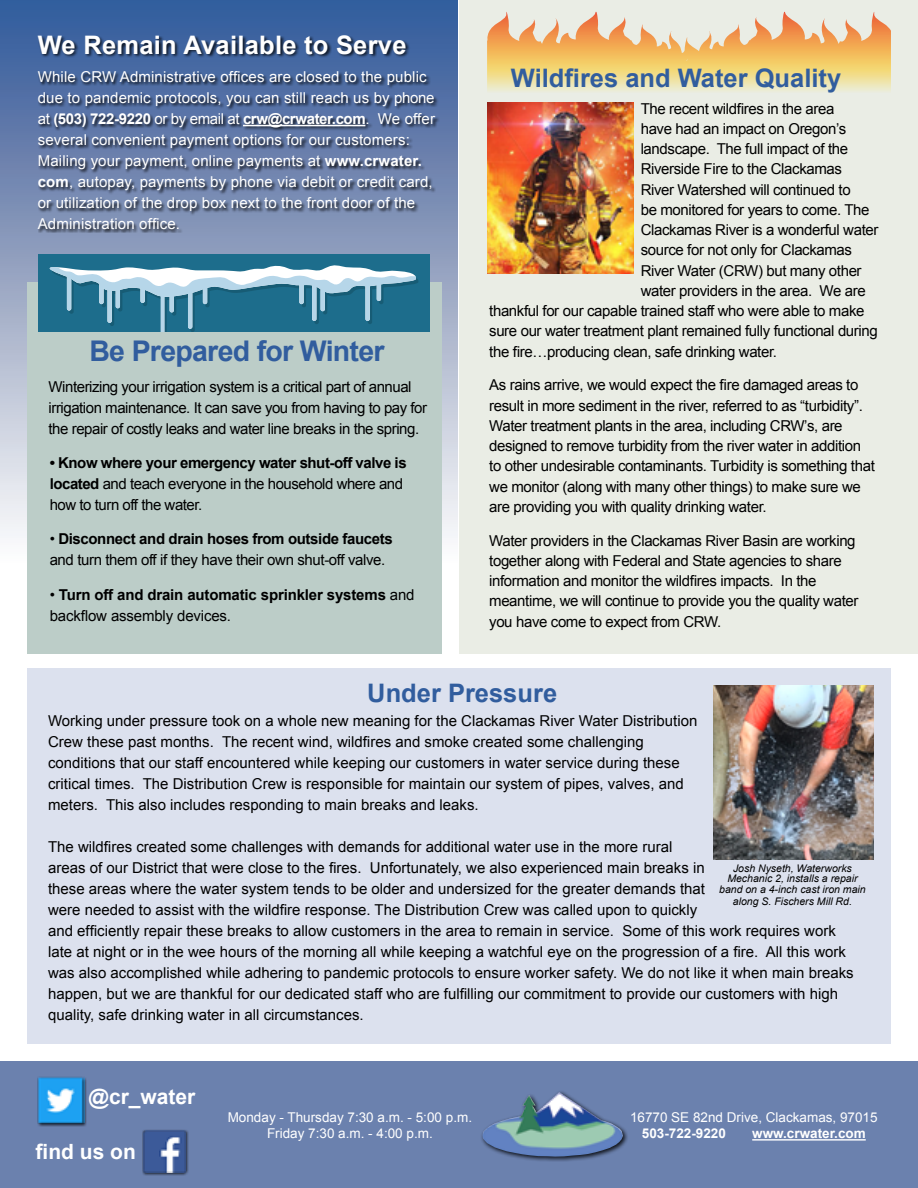
<style>
.page{position:relative;width:918px;height:1188px;background:#fff}
.page>*{position:absolute;margin:0;border:0;box-sizing:border-box;transform-origin:0 0}
.t1{font:700 28.5px "Arial";letter-spacing:-.025em;color:#315d9e}
.t2{font:700 25.5px "Arial";color:#315d9e}
.t3{font:700 25.5px "Arial";letter-spacing:.01em;color:#fff}
.t4{font:700 21px "Arial";color:#fff}
.t5{font:15px/20.2px "Arial";letter-spacing:-.025em;color:#000}
.t6{font:15px/21px "Arial";color:#000}
.t7{font:15px/21px "Arial";letter-spacing:.01em;color:#fff}
.t8{font:700 15px/21px "Arial";letter-spacing:-.01em;color:#000}
.t9{font:13.5px/16.2px "Arial";color:#fff;text-align:center}
.t10{font:700 13.5px "Arial";color:#fff}
.t11{font:italic 10.5px/10.5px "Arial";color:#000;text-align:center}
.s1{font-weight:700}
.s2{font-weight:400}
</style>
<div class="page">
<div style="left:459px;top:0;width:459px;height:653px;background:#eaede5"></div>
<div style="left:27px;top:669px;width:864px;height:375px;background:#dce1ee"></div>
<div style="left:0;top:0;width:458px;height:563px;background:linear-gradient(to bottom,#305494,#fffcf9)"></div>
<div style="left:0;top:1062px;width:918px;height:126px;background:#6b81ae"></div>
<div style="left:480px;top:1090px;width:149px;height:72px;background:#000;opacity:.85"></div>
<img style="left:483px;top:1092px;width:140px;height:65px">
<div style="left:142px;top:1129px;width:47px;height:47px;background:#000;opacity:.85"></div>
<img style="left:143px;top:1130px;width:42px;height:42px">
<div style="left:38px;top:1077px;width:49px;height:50px;background:#000;opacity:.85"></div>
<img style="left:37px;top:1077px;width:48px;height:47px">
<hr style="left:752px;top:1139px;width:114px;height:2px;background:#fff">
<svg style="left:485px;top:12px;width:406px;height:81px;background:#efd095"></svg>
<img style="left:713px;top:686px;width:161px;height:174px">
<img style="left:487px;top:103px;width:147px;height:170px">
<div style="left:38px;top:37px;width:402px;height:196px;background:#000;opacity:.75"></div>
<hr style="left:243px;top:125px;width:122px;height:1px;background:#fff">
<div style="left:27px;top:282px;width:415px;height:371px;background:#bccdc8"></div>
<div style="left:38px;top:254px;width:391px;height:78px;background:#1d6d8c"></div>
<svg style="left:49px;top:265px;width:369px;height:67px"></svg>
<h2 class="t3" style="left:38px;top:28px;width:370px">We Remain Available to Serve</h2>
<p class="t7" style="left:38px;top:66px;width:399px">While CRW Administrative offices are closed to the public due to pandemic protocols, you can still reach us by phone at <span class="s1">(503) 722-9220</span> or by email at <span class="s1">crw@crwater.com</span>. We offer several convenient payment options for our customers:<br>Mailing your payment, online payments at <span class="s1">www.crwater. com</span>, autopay, payments by phone via debit or credit card, or utilization of the drop box next to the front door of the Administration office.</p>
<h1 class="t1" style="left:89px;top:332px;width:297px">Be Prepared for Winter</h1>
<p class="t5" style="left:49px;top:377px;width:380px;line-height:21px">Winterizing your irrigation system is a critical part of annual irrigation maintenance. It can save you from having to pay for the repair of costly leaks and water line breaks in the spring.</p>
<p class="t5" style="left:50px;top:452px;width:359px;line-height:21px"><span class="s1">• Know where your emergency water shut-off valve is located</span> and teach everyone in the household where and how to turn off the water.</p>
<p class="t5" style="left:50px;top:529px;width:345px;line-height:21px">• <span class="s1">Disconnect and drain hoses from outside faucets </span>and turn them off if they have their own shut-off valve.</p>
<p class="t8" style="left:50px;top:585px;width:366px"><span class="s2">•</span> Turn off and drain automatic sprinkler systems <span class="s2">and backflow assembly devices.</span></p>
<h2 class="t2" style="left:511px;top:61px;width:332px">Wildfires and Water Quality</h2>
<p class="t5" style="left:641px;top:98px;width:195px">The recent wildfires in the area</p>
<p class="t5" style="left:641px;top:119px;width:207px">have had an impact on Oregon’s</p>
<p class="t5" style="left:641px;top:139px;width:209px">landscape. The full impact of the</p>
<p class="t5" style="left:641px;top:159px;width:203px">Riverside Fire to the Clackamas</p>
<p class="t5" style="left:641px;top:179px;width:212px">River Watershed will continued to</p>
<p class="t5" style="left:641px;top:200px;width:230px">be monitored for years to come. The</p>
<p class="t5" style="left:641px;top:220px;width:239px">Clackamas River is a wonderful water</p>
<p class="t5" style="left:641px;top:240px;width:213px">source for not only for Clackamas</p>
<p class="t5" style="left:641px;top:260px;width:222px">River Water (CRW) but many other</p>
<p class="t5" style="left:641px;top:281px;width:227px">water providers in the area. We are</p>
<p class="t5" style="left:489px;top:301px;width:377px">thankful for our capable trained staff who were able to make</p>
<p class="t5" style="left:489px;top:321px;width:390px">sure our water treatment plant remained fully functional during</p>
<p class="t5" style="left:489px;top:341px;width:289px">the fire…producing clean, safe drinking water.</p>
<p class="t5" style="left:489px;top:375px;width:387px">As rains arrive, we would expect the fire damaged areas to result in more sediment in the river, referred to as “turbidity”.<br>Water treatment plants in the area, including CRW’s, are designed to remove turbidity from the river water in addition to other undesirable contaminants. Turbidity is something that we monitor (along with many other things) to make sure we are providing you with quality drinking water.</p>
<p class="t5" style="left:489px;top:530px;width:371px">Water providers in the Clackamas River Basin are working together along with Federal and State agencies to share information and monitor the wildfires impacts. In the meantime, we will continue to provide you the quality water you have come to expect from CRW.</p>
<h2 class="t2" style="left:367px;top:676px;width:191px">Under Pressure</h2>
<p class="t6" style="left:48px;top:711px;width:651px">Working under pressure took on a whole new meaning for the Clackamas River Water Distribution Crew these past months. The recent wind, wildfires and smoke created some challenging conditions that our staff encountered while keeping our customers in water service during these critical times. The Distribution Crew is responsible for maintain our system of pipes, valves, and meters. This also includes responding to main breaks and leaks.</p>
<p class="t6" style="left:48px;top:837px;width:807px">The wildfires created some challenges with demands for additional water use in the more rural<br>areas of our District that were close to the fires. Unfortunately, we also experienced main breaks in<br>these areas where the water system tends to be older and undersized for the greater demands that<br>were needed to assist with the wildfire response. The Distribution Crew was called upon to quickly<br>and efficiently repair these breaks to allow customers in the area to remain in service. Some of this work requires work late at night or in the wee hours of the morning all while keeping a watchful eye on the progression of a fire. All this work was also accomplished while adhering to pandemic protocols to ensure worker safety. We do not like it when main breaks happen, but we are thankful for our dedicated staff who are fulfilling our commitment to provide our customers with high quality, safe drinking water in all circumstances.</p>
<p class="t11" style="left:719px;top:863px;width:148px">Josh Nyseth, Waterworks<br>Mechanic 2, installs a repair band on a 4-inch cast iron main</p>
<p class="t11" style="left:733px;top:896px;width:121px">along S. Fischers Mill Rd.</p>
<h3 class="t4" style="left:89px;top:1083px;width:108px">@cr_water</h3>
<h3 class="t4" style="left:36px;top:1138px;width:102px">find us on</h3>
<p class="t9" style="left:228px;top:1110px;width:246px">Monday - Thursday 7:30 a.m. - 5:00 p.m.<br>Friday 7:30 a.m. - 4:00 p.m.</p>
<p class="t9" style="left:630px;top:1110px;width:249px">16770 SE 82nd Drive, Clackamas, 97015</p>
<p class="t10" style="left:642px;top:1125px;width:86px">503-722-9220</p>
<p class="t10" style="left:752px;top:1125px;width:115px">www.crwater.com</p>
</div>
